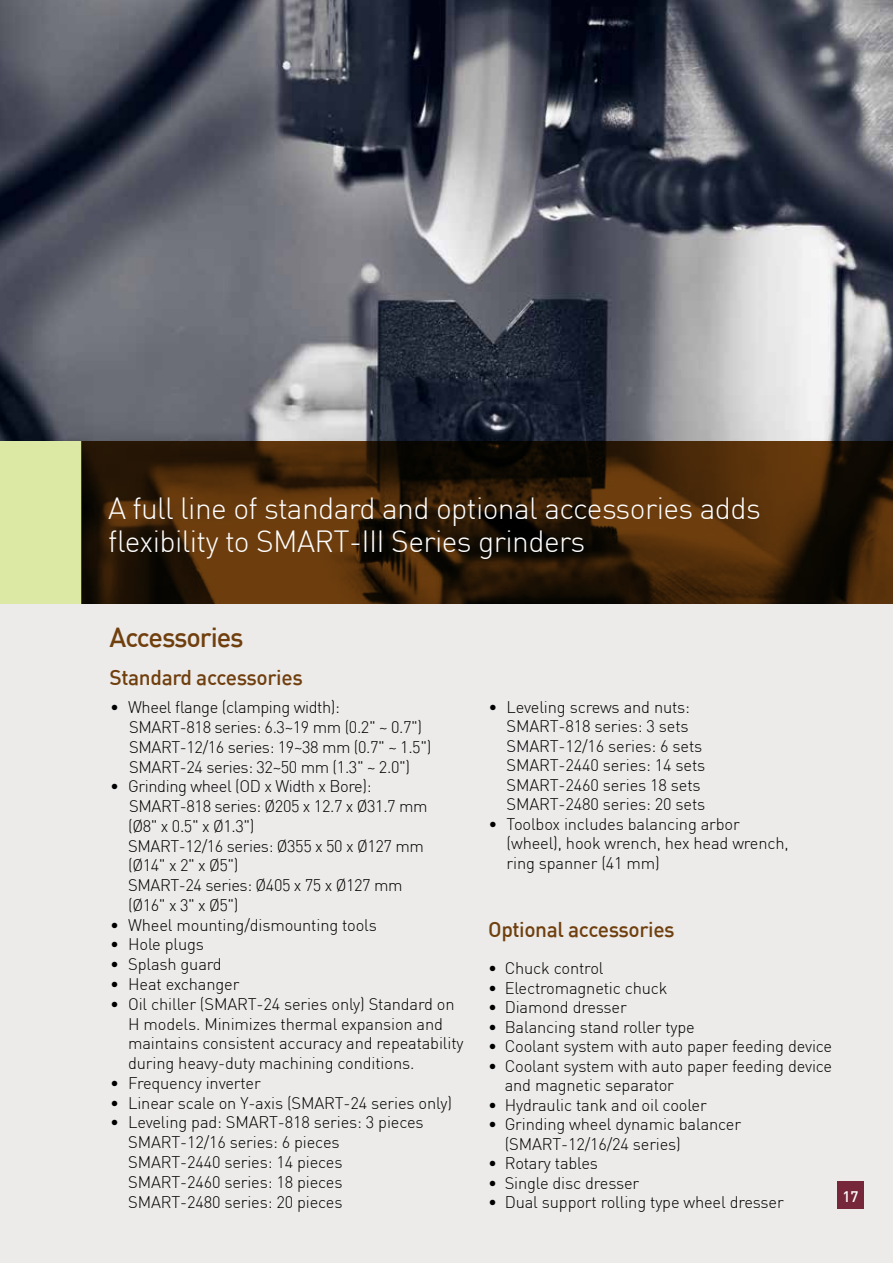
<style>
.page{position:relative;width:893px;height:1263px;background:#fff}
.page>*{position:absolute;margin:0;border:0;box-sizing:border-box;transform-origin:0 0}
.t1{font:300 30px/33px "DIN";letter-spacing:-.02em;color:#fff}
.t2{font:500 27px "DIN";letter-spacing:-.04em;color:#703f0e}
.t3{font:500 21px "DIN";letter-spacing:-.02em;color:#703f0e}
.t4{font:300 16.5px/19.8px "DIN";letter-spacing:-.01em;color:#000}
.t5{font:500 15px "DIN";color:#fff}
</style>
<div class="page">
<div style="left:0;top:604px;width:893px;height:659px;background:#ecebea"></div>
<img style="left:0;top:0;width:893px;height:441px">
<div style="left:0;top:441px;width:81px;height:162px;background:#dce9a4"></div>
<svg style="left:81px;top:441px;width:812px;height:162px;background:#3b2107"></svg>
<div style="left:837px;top:1182px;width:26px;height:27px;background:#76283a"></div>
<h1 class="t1" style="left:108px;top:491px;width:654px">A full line of standard and optional accessories adds flexibility to SMART-III Series grinders</h1>
<h2 class="t2" style="left:110px;top:620px;width:136px">Accessories</h2>
<p class="t3" style="left:110px;top:664px;width:195px">Standard accessories</p>
<p class="t4" style="left:129px;top:697px;width:304px;text-indent:-19px">• Wheel flange (clamping width):<br>SMART-818 series: 6.3~19 mm (0.2" ~ 0.7")<br>SMART-12/16 series: 19~38 mm (0.7" ~ 1.5")<br>SMART-24 series: 32~50 mm (1.3" ~ 2.0")</p>
<p class="t4" style="left:128px;top:776px;width:301px;text-indent:-18px">• Grinding wheel (OD x Width x Bore):<br>SMART-818 series: Ø205 x 12.7 x Ø31.7 mm (Ø8" x 0.5" x Ø1.3")<br>SMART-12/16 series: Ø355 x 50 x Ø127 mm (Ø14" x 2" x Ø5")<br>SMART-24 series: Ø405 x 75 x Ø127 mm (Ø16" x 3" x Ø5")</p>
<p class="t4" style="left:110px;top:915px;width:268px">• Wheel mounting/dismounting tools</p>
<p class="t4" style="left:110px;top:934px;width:95px">• Hole plugs</p>
<p class="t4" style="left:110px;top:954px;width:113px">• Splash guard</p>
<p class="t4" style="left:110px;top:974px;width:131px">• Heat exchanger</p>
<p class="t4" style="left:128px;top:994px;width:337px;text-indent:-18px">• Oil chiller (SMART-24 series only) Standard on H models. Minimizes thermal expansion and maintains consistent accuracy and repeatability during heavy-duty machining conditions.</p>
<p class="t4" style="left:110px;top:1073px;width:152px">• Frequency inverter</p>
<p class="t4" style="left:110px;top:1093px;width:343px">• Linear scale on Y-axis (SMART-24 series only)</p>
<p class="t4" style="left:128px;top:1112px;width:297px;text-indent:-18px">• Leveling pad: SMART-818 series: 3 pieces<br>SMART-12/16 series: 6 pieces<br>SMART-2440 series: 14 pieces<br>SMART-2460 series: 18 pieces<br>SMART-2480 series: 20 pieces</p>
<p class="t4" style="left:507px;top:697px;width:200px;text-indent:-18px">• Leveling screws and nuts:<br>SMART-818 series: 3 sets<br>SMART-12/16 series: 6 sets<br>SMART-2440 series: 14 sets<br>SMART-2460 series 18 sets<br>SMART-2480 series: 20 sets</p>
<p class="t4" style="left:507px;top:814px;width:284px;text-indent:-18px">• Toolbox includes balancing arbor (wheel), hook wrench, hex head wrench, ring spanner (41 mm)</p>
<p class="t3" style="left:488px;top:916px;width:188px">Optional accessories</p>
<p class="t4" style="left:488px;top:958px;width:117px">• Chuck control</p>
<p class="t4" style="left:488px;top:977px;width:181px">• Electromagnetic chuck</p>
<p class="t4" style="left:488px;top:997px;width:140px">• Diamond dresser</p>
<p class="t4" style="left:488px;top:1016px;width:208px">• Balancing stand roller type</p>
<p class="t4" style="left:488px;top:1036px;width:346px">• Coolant system with auto paper feeding device</p>
<p class="t4" style="left:505px;top:1056px;width:329px;text-indent:-16px">• Coolant system with auto paper feeding device and magnetic separator</p>
<p class="t4" style="left:488px;top:1094px;width:220px">• Hydraulic tank and oil cooler</p>
<p class="t4" style="left:505px;top:1114px;width:238px;text-indent:-17px">• Grinding wheel dynamic balancer (SMART-12/16/24 series)</p>
<p class="t4" style="left:488px;top:1153px;width:111px">• Rotary tables</p>
<p class="t4" style="left:488px;top:1172px;width:153px">• Single disc dresser</p>
<p class="t4" style="left:488px;top:1192px;width:297px">• Dual support rolling type wheel dresser</p>
<p class="t5" style="left:842px;top:1186px;width:17px">17</p>
</div>
